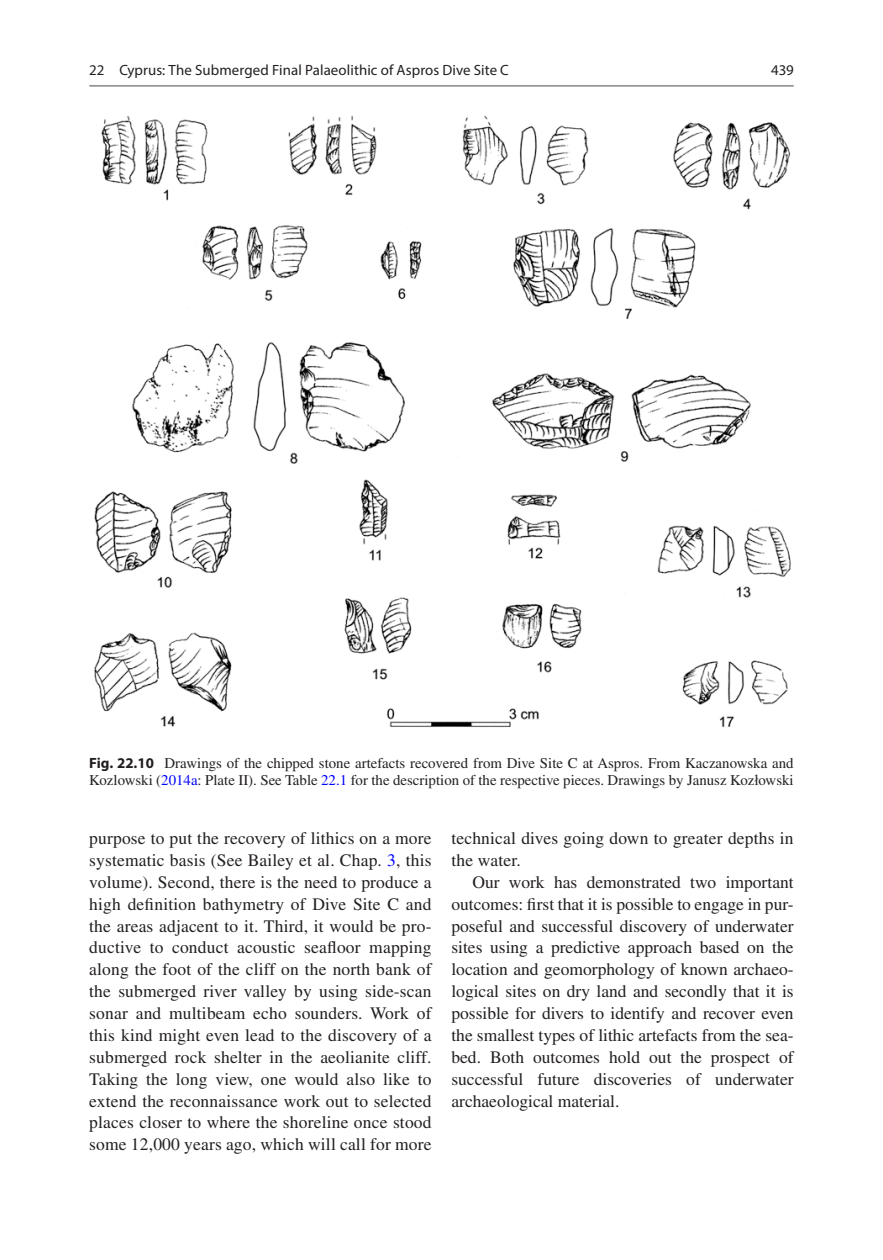
<style>
.page{position:relative;width:883px;height:1260px;background:#fff}
.page>*{position:absolute;margin:0;border:0;box-sizing:border-box;transform-origin:0 0}
.t1{font:17.5px/21.9px "Qblsyn Times LT Std";letter-spacing:.01em;color:#231f20;text-align:justify}
.t2{font:14.88px/17.5px "Qblsyn Times LT Std";color:#231f20}
.t3{font:14.88px "Rylbvd Myriad Pro";letter-spacing:.005em;color:#231f20}
.t4{font:14.88px "Mcrgpl Myriad Pro";color:#231f20}
.s1{font-family:"Xsmbyk Myriad Pro";font-weight:700}
.s2{color:#0000fa}
.s3{font-family:"Djbhss Times New Roman"}
</style>
<div class="page">
<img style="left:94px;top:115px;width:697px;height:613px">
<hr style="left:89px;top:85px;width:705px;height:2px;background:#939598">
<p class="t3" style="left:89px;top:61px;width:421px">22 Cyprus: The Submerged Final Palaeolithic of Aspros Dive Site C</p>
<p class="t4" style="left:771px;top:61px;width:24px">439</p>
<p class="t2" style="left:89px;top:754px;width:706px"><span class="s1">Fig. 22.10</span> Drawings of the chipped stone artefacts recovered from Dive Site C at Aspros. From Kaczanowska and<br>Kozlowski (<span class="s2">2014a</span>: Plate II). See Table <span class="s2">22.1</span> for the description of the respective pieces. Drawings by Janusz Koz<span class="s3">ł</span>owski</p>
<p class="t1" style="left:89px;top:827px;width:344px">purpose to put the recovery of lithics on a more systematic basis (See Bailey et al. Chap. <span class="s2">3</span>, this volume). Second, there is the need to produce a high definition bathymetry of Dive Site C and the areas adjacent to it. Third, it would be pro&shy;ductive to conduct acoustic seafloor mapping along the foot of the cliff on the north bank of the submerged river valley by using side-scan sonar and multibeam echo sounders. Work of this kind might even lead to the discovery of a submerged rock shelter in the aeolianite cliff.<br>Taking the long view, one would also like to extend the reconnaissance work out to selected places closer to where the shoreline once stood some 12,000 years ago, which will call for more</p>
<p class="t1" style="left:451px;top:827px;width:344px">technical dives going down to greater depths in the water.</p>
<p class="t1" style="left:451px;top:871px;width:344px;text-indent:21px">Our work has demonstrated two important outcomes: first that it is possible to engage in pur&shy;poseful and successful discovery of underwater sites using a predictive approach based on the location and geomorphology of known archaeo&shy;logical sites on dry land and secondly that it is possible for divers to identify and recover even the smallest types of lithic artefacts from the sea&shy;bed. Both outcomes hold out the prospect of successful future discoveries of underwater archaeological material.</p>
</div>
